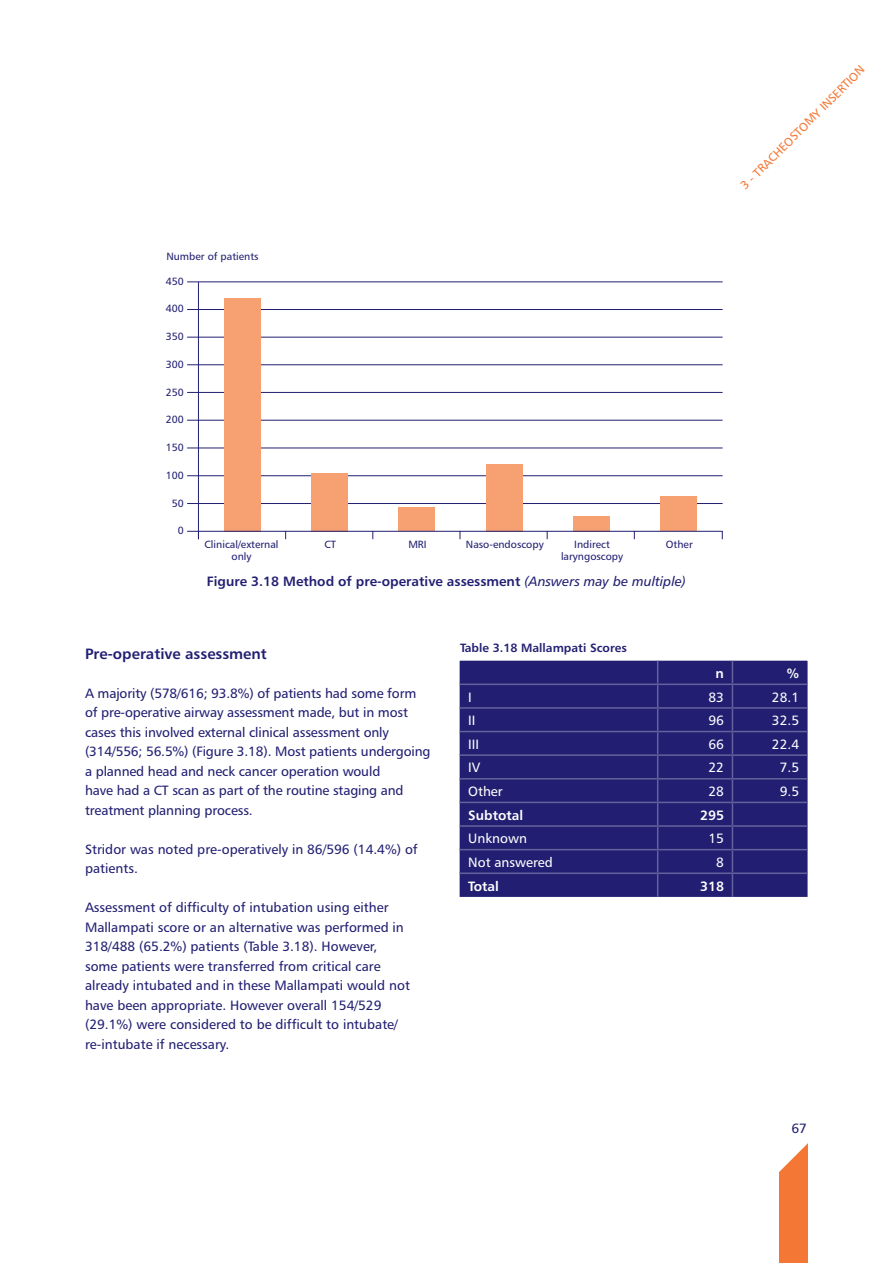
<style>
.page{position:relative;width:893px;height:1263px;background:#fff}
.page>*{position:absolute;margin:0;border:0;box-sizing:border-box;transform-origin:0 0}
.t1{font:15px "Humanist 777 BT Bold B";color:#221f72}
.t2{font:13.5px/19.5px "Humanist 777 BT Roman B";color:#221f72}
.t3{font:13.5px "Humanist 777 BT Bold B";color:#221f72}
.t4{font:13.5px "Humanist 777 BT Roman B";color:#fff}
.t5{font:13.5px "Humanist 777 BT Bold B";color:#fff}
.t6{font:12px "Humanist 777 BT Bold B";color:#221f72}
.t7{font:12px "Humanist 777 BT Roman B";color:#f47735}
.t8{font:10.5px/12px "Humanist 777 BT Roman B";color:#221f72;text-align:center}
.s1{font-family:"Humanist 777 BT Italic B"}
</style>
<div class="page">
<div style="left:779px;top:1135px;width:29px;height:128px;background:#f47735"></div>
<svg style="left:779px;top:1135px;width:29px;height:37px"></svg>
<hr style="left:187px;top:392px;width:536px;height:1px;background:#221f72">
<hr style="left:187px;top:364px;width:536px;height:1px;background:#221f72">
<hr style="left:187px;top:337px;width:536px;height:1px;background:#221f72">
<hr style="left:187px;top:309px;width:536px;height:1px;background:#221f72">
<hr style="left:187px;top:282px;width:536px;height:1px;background:#221f72">
<hr style="left:187px;top:420px;width:536px;height:1px;background:#221f72">
<hr style="left:187px;top:448px;width:536px;height:1px;background:#221f72">
<hr style="left:187px;top:475px;width:536px;height:1px;background:#221f72">
<hr style="left:187px;top:503px;width:536px;height:1px;background:#221f72">
<hr style="left:198px;top:282px;width:1px;height:257px;background:#221f72">
<div style="left:225px;top:298px;width:36px;height:233px;background:#f7a072"></div>
<div style="left:312px;top:473px;width:36px;height:58px;background:#f7a072"></div>
<div style="left:399px;top:507px;width:36px;height:24px;background:#f7a072"></div>
<div style="left:486px;top:464px;width:36px;height:67px;background:#f7a072"></div>
<div style="left:573px;top:516px;width:36px;height:15px;background:#f7a072"></div>
<div style="left:660px;top:496px;width:36px;height:35px;background:#f7a072"></div>
<hr style="left:187px;top:531px;width:536px;height:1px;background:#221f72">
<div style="left:460px;top:661px;width:347px;height:236px;background:#221f72"></div>
<hr style="left:460px;top:683px;width:198px;height:2px;background:#64629c">
<hr style="left:658px;top:683px;width:74px;height:2px;background:#64629c">
<hr style="left:732px;top:683px;width:75px;height:2px;background:#64629c">
<hr style="left:460px;top:707px;width:198px;height:2px;background:#64629c">
<hr style="left:658px;top:707px;width:74px;height:2px;background:#64629c">
<hr style="left:732px;top:707px;width:75px;height:2px;background:#64629c">
<hr style="left:460px;top:731px;width:198px;height:1px;background:#64629c">
<hr style="left:658px;top:731px;width:74px;height:1px;background:#64629c">
<hr style="left:732px;top:731px;width:75px;height:1px;background:#64629c">
<hr style="left:460px;top:754px;width:198px;height:2px;background:#64629c">
<hr style="left:658px;top:754px;width:74px;height:2px;background:#64629c">
<hr style="left:732px;top:754px;width:75px;height:2px;background:#64629c">
<hr style="left:460px;top:778px;width:198px;height:1px;background:#64629c">
<hr style="left:460px;top:802px;width:198px;height:1px;background:#64629c">
<hr style="left:460px;top:825px;width:198px;height:2px;background:#64629c">
<hr style="left:658px;top:778px;width:74px;height:1px;background:#64629c">
<hr style="left:658px;top:802px;width:74px;height:1px;background:#64629c">
<hr style="left:658px;top:825px;width:74px;height:2px;background:#64629c">
<hr style="left:732px;top:778px;width:75px;height:1px;background:#64629c">
<hr style="left:732px;top:802px;width:75px;height:1px;background:#64629c">
<hr style="left:732px;top:825px;width:75px;height:2px;background:#64629c">
<hr style="left:460px;top:849px;width:198px;height:1px;background:#64629c">
<hr style="left:658px;top:849px;width:74px;height:1px;background:#64629c">
<hr style="left:732px;top:849px;width:75px;height:1px;background:#64629c">
<hr style="left:460px;top:872px;width:198px;height:2px;background:#64629c">
<svg style="left:657px;top:661px;width:1px;height:236px"></svg>
<hr style="left:658px;top:872px;width:74px;height:2px;background:#64629c">
<svg style="left:732px;top:661px;width:1px;height:236px"></svg>
<hr style="left:732px;top:872px;width:75px;height:2px;background:#64629c">
<p class="t8" style="left:166px;top:250px;width:94px">Number of patients</p>
<p class="t8" style="left:166px;top:275px;width:20px">450</p>
<p class="t8" style="left:166px;top:303px;width:20px">400</p>
<p class="t8" style="left:166px;top:330px;width:20px">350</p>
<p class="t8" style="left:166px;top:358px;width:20px">300</p>
<p class="t8" style="left:166px;top:386px;width:20px">250</p>
<p class="t8" style="left:166px;top:414px;width:20px">200</p>
<p class="t8" style="left:166px;top:441px;width:20px">150</p>
<p class="t8" style="left:166px;top:469px;width:20px">100</p>
<p class="t8" style="left:172px;top:497px;width:14px">50</p>
<p class="t8" style="left:178px;top:525px;width:8px">0</p>
<p class="t8" style="left:205px;top:538px;width:76px">Clinical/external only</p>
<p class="t8" style="left:324px;top:538px;width:13px">CT</p>
<p class="t8" style="left:408px;top:538px;width:20px">MRI</p>
<p class="t8" style="left:466px;top:538px;width:79px">Naso-endoscopy</p>
<p class="t8" style="left:561px;top:538px;width:64px">Indirect laryngoscopy</p>
<p class="t8" style="left:666px;top:538px;width:28px">Other</p>
<p class="t3" style="left:207px;top:573px;width:481px">Figure 3.18 Method of pre-operative assessment <span class="s1">(Answers may be multiple)</span></p>
<p class="t7" style="left:816px;top:103px;width:9px;rotate:-45deg">insertion</p>
<p class="t7" style="left:737px;top:182px;width:36px;rotate:-45deg">3 - Tracheostomy</p>
<p class="t1" style="left:85px;top:644px;width:183px">Pre-operative assessment</p>
<p class="t2" style="left:85px;top:683px;width:347px">A majority (578/616; 93.8%) of patients had some form of pre-operative airway assessment made, but in most cases this involved external clinical assessment only (314/556; 56.5%) (Figure 3.18). Most patients undergoing a planned head and neck cancer operation would<br>have had a CT scan as part of the routine staging and treatment planning process.</p>
<p class="t2" style="left:85px;top:839px;width:334px">Stridor was noted pre-operatively in 86/596 (14.4%) of patients.</p>
<p class="t2" style="left:85px;top:897px;width:326px">Assessment of difficulty of intubation using either Mallampati score or an alternative was performed in 318/488 (65.2%) patients (Table 3.18). However, some patients were transferred from critical care already intubated and in these Mallampati would not have been appropriate. However overall 154/529 (29.1%) were considered to be difficult to intubate/ re-intubate if necessary.</p>
<p class="t6" style="left:460px;top:640px;width:168px">Table 3.18 Mallampati Scores</p>
<p class="t5" style="left:716px;top:665px;width:10px">n</p>
<p class="t5" style="left:787px;top:665px;width:14px">%</p>
<p class="t4" style="left:468px;top:688px;width:5px">I</p>
<p class="t4" style="left:708px;top:688px;width:17px">83</p>
<p class="t4" style="left:772px;top:688px;width:29px">28.1</p>
<p class="t4" style="left:468px;top:712px;width:9px">II</p>
<p class="t4" style="left:708px;top:712px;width:17px">96</p>
<p class="t4" style="left:772px;top:712px;width:29px">32.5</p>
<p class="t4" style="left:468px;top:736px;width:12px">III</p>
<p class="t4" style="left:708px;top:736px;width:17px">66</p>
<p class="t4" style="left:772px;top:736px;width:29px">22.4</p>
<p class="t4" style="left:468px;top:759px;width:14px">IV</p>
<p class="t4" style="left:708px;top:759px;width:17px">22</p>
<p class="t4" style="left:780px;top:759px;width:21px">7.5</p>
<p class="t4" style="left:468px;top:783px;width:36px">Other</p>
<p class="t4" style="left:708px;top:783px;width:17px">28</p>
<p class="t4" style="left:780px;top:783px;width:21px">9.5</p>
<p class="t5" style="left:468px;top:806px;width:57px">Subtotal</p>
<p class="t5" style="left:700px;top:806px;width:26px">295</p>
<p class="t4" style="left:468px;top:830px;width:60px">Unknown</p>
<p class="t4" style="left:708px;top:830px;width:17px">15</p>
<p class="t4" style="left:468px;top:854px;width:86px">Not answered</p>
<p class="t4" style="left:716px;top:854px;width:9px">8</p>
<p class="t5" style="left:468px;top:877px;width:32px">Total</p>
<p class="t5" style="left:700px;top:877px;width:26px">318</p>
<p class="t2" style="left:791px;top:1118px;width:17px">67</p>
</div>
